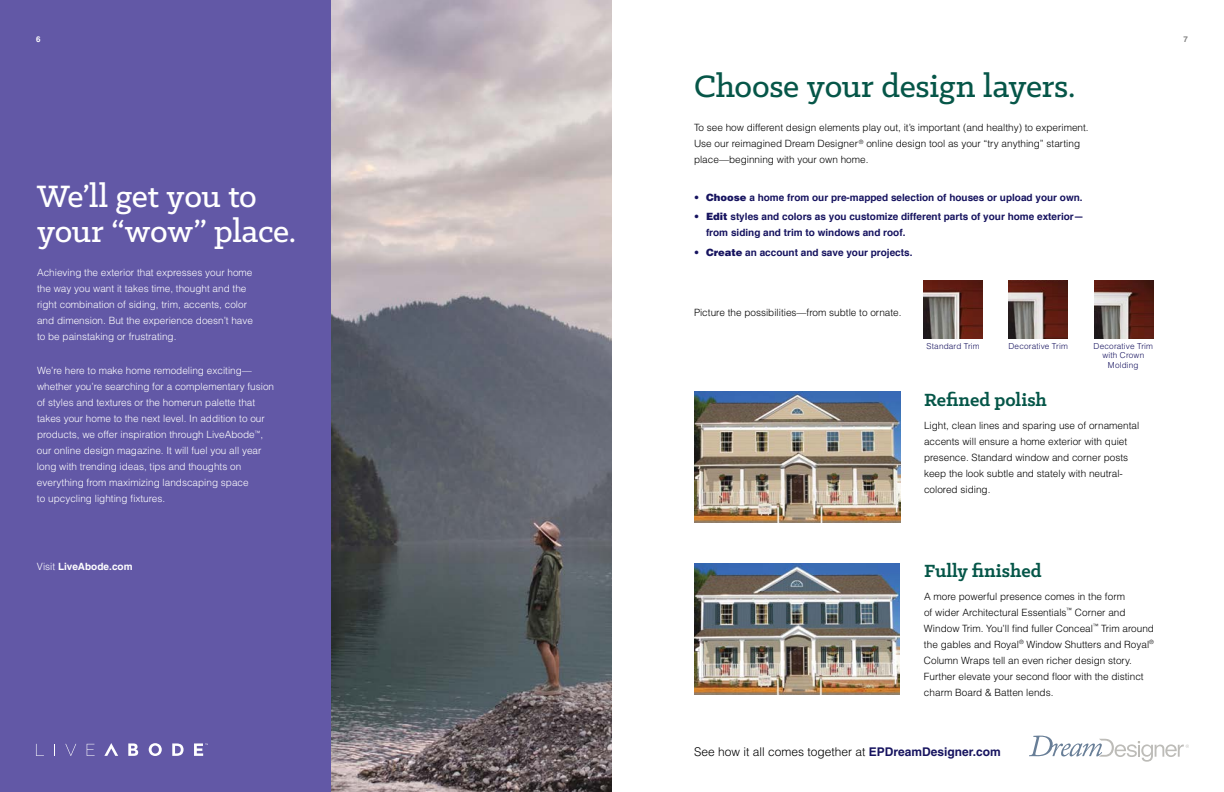
<style>
.page{position:relative;width:1224px;height:792px;background:#fff}
.page>*{position:absolute;margin:0;border:0;box-sizing:border-box;transform-origin:0 0}
.t1{font:500 35px/35px "Klinic Slab";letter-spacing:-.01em;color:#fff}
.t2{font:500 35px "Klinic Slab";letter-spacing:-.01em;color:#065648}
.t3{font:700 20px "Klinic Slab";color:#055648}
.t4{font:300 12px "Helvetica LT Std";color:#000}
.t5{font:300 10px/16px "Helvetica LT Std";color:#000}
.t6{font:300 10px/16px "Helvetica LT Std";color:#fff}
.t7{font:700 10px/16px "Helvetica";color:#16135f}
.t8{font:700 10px "Helvetica LT Std";color:#fff}
.t9{font:300 8.2px/9.9px "Helvetica LT Std";letter-spacing:.015em;color:#16135f;text-align:center}
.t10{font:700 8px "Helvetica LT Std";color:#fff}
.t11{font:700 8px "Helvetica LT Std";color:#808080}
.s1{font-weight:300}
.s2{font-family:"Helvetica LT Std";font-weight:300}
.s3{font-family:"Helvetica LT Std";font-weight:900}
.s4{font-weight:700;color:#16135f}
</style>
<div class="page">
<svg style="left:1029px;top:736px;width:160px;height:26px"></svg>
<img style="left:924px;top:280px;width:58px;height:59px">
<img style="left:1009px;top:280px;width:58px;height:59px">
<img style="left:1095px;top:280px;width:58px;height:59px">
<img style="left:694px;top:564px;width:206px;height:131px">
<img style="left:694px;top:391px;width:206px;height:132px">
<img style="left:331px;top:0;width:281px;height:792px">
<div style="left:0;top:0;width:331px;height:792px;background:#6258a6"></div>
<svg style="left:128px;top:743px;width:10px;height:13px"></svg>
<svg style="left:149px;top:743px;width:13px;height:13px"></svg>
<svg style="left:172px;top:743px;width:12px;height:13px"></svg>
<svg style="left:104px;top:743px;width:14px;height:13px"></svg>
<svg style="left:36px;top:744px;width:8px;height:12px"></svg>
<svg style="left:54px;top:744px;width:1px;height:12px"></svg>
<svg style="left:65px;top:744px;width:11px;height:12px"></svg>
<svg style="left:87px;top:744px;width:8px;height:12px"></svg>
<svg style="left:194px;top:743px;width:14px;height:13px"></svg>
<p class="t10" style="left:36px;top:34px;width:6px">6</p>
<p class="t11" style="left:1184px;top:34px;width:6px">7</p>
<h1 class="t1" style="left:37px;top:178px;width:261px">We’ll get you to your “wow” place.</h1>
<p class="t6" style="left:37px;top:265px;width:218px">Achieving the exterior that expresses your home the way you want it takes time, thought and the right combination of siding, trim, accents, color and dimension. But the experience doesn’t have to be painstaking or frustrating.</p>
<p class="t6" style="left:37px;top:363px;width:239px">We’re here to make home remodeling exciting— whether you’re searching for a complementary fusion of styles and textures or the homerun palette that takes your home to the next level. In addition to our products, we offer inspiration through LiveAbode<sup>™</sup>, our online design magazine. It will fuel you all year long with trending ideas, tips and thoughts on everything from maximizing landscaping space<br>to upcycling lighting fixtures.</p>
<p class="t8" style="left:37px;top:561px;width:97px"><span class="s1">Visit</span> LiveAbode.com</p>
<h1 class="t2" style="left:694px;top:64px;width:383px">Choose your design layers.</h1>
<p class="t5" style="left:694px;top:120px;width:396px">To see how different design elements play out, it’s important (and healthy) to experiment.<br>Use our reimagined Dream Designer <sup>®</sup> online design tool as your “try anything” starting place—beginning with your own home.</p>
<p class="t7" style="left:694px;top:189px;width:390px"><span class="s2">•</span> <span class="s3">Choose</span> a home from our pre-mapped selection of houses or upload your own.</p>
<p class="t7" style="left:706px;top:209px;width:379px;text-indent:-12px"><span class="s2">•</span> <span class="s3">Edit</span> styles and colors as you customize different parts of your home exterior— from siding and trim to windows and roof.</p>
<p class="t7" style="left:694px;top:245px;width:220px"><span class="s2">•</span> <span class="s3">Create</span> an account and save your projects.</p>
<p class="t5" style="left:694px;top:305px;width:209px">Picture the possibilities—from subtle to ornate.</p>
<p class="t9" style="left:927px;top:341px;width:55px">Standard Trim</p>
<p class="t9" style="left:1008px;top:341px;width:61px">Decorative Trim</p>
<p class="t9" style="left:1094px;top:341px;width:61px">Decorative Trim with Crown<br>Molding</p>
<h2 class="t3" style="left:924px;top:387px;width:125px">Refined polish</h2>
<p class="t5" style="left:924px;top:417px;width:217px">Light, clean lines and sparing use of ornamental accents will ensure a home exterior with quiet presence. Standard window and corner posts keep the look subtle and stately with neutral&shy;colored siding.</p>
<h2 class="t3" style="left:924px;top:558px;width:119px">Fully finished</h2>
<p class="t5" style="left:924px;top:588px;width:232px">A more powerful presence comes in the form<br>of wider Architectural Essentials<sup>™</sup> Corner and Window Trim. You’ll find fuller Conceal<sup>™</sup> Trim around the gables and Royal<sup>®</sup> Window Shutters and Royal<sup>® </sup>Column Wraps tell an even richer design story.<br>Further elevate your second floor with the distinct charm Board &amp; Batten lends.</p>
<p class="t4" style="left:694px;top:744px;width:308px">See how it all comes together at <span class="s4">EPDreamDesigner.com</span></p>
</div>
